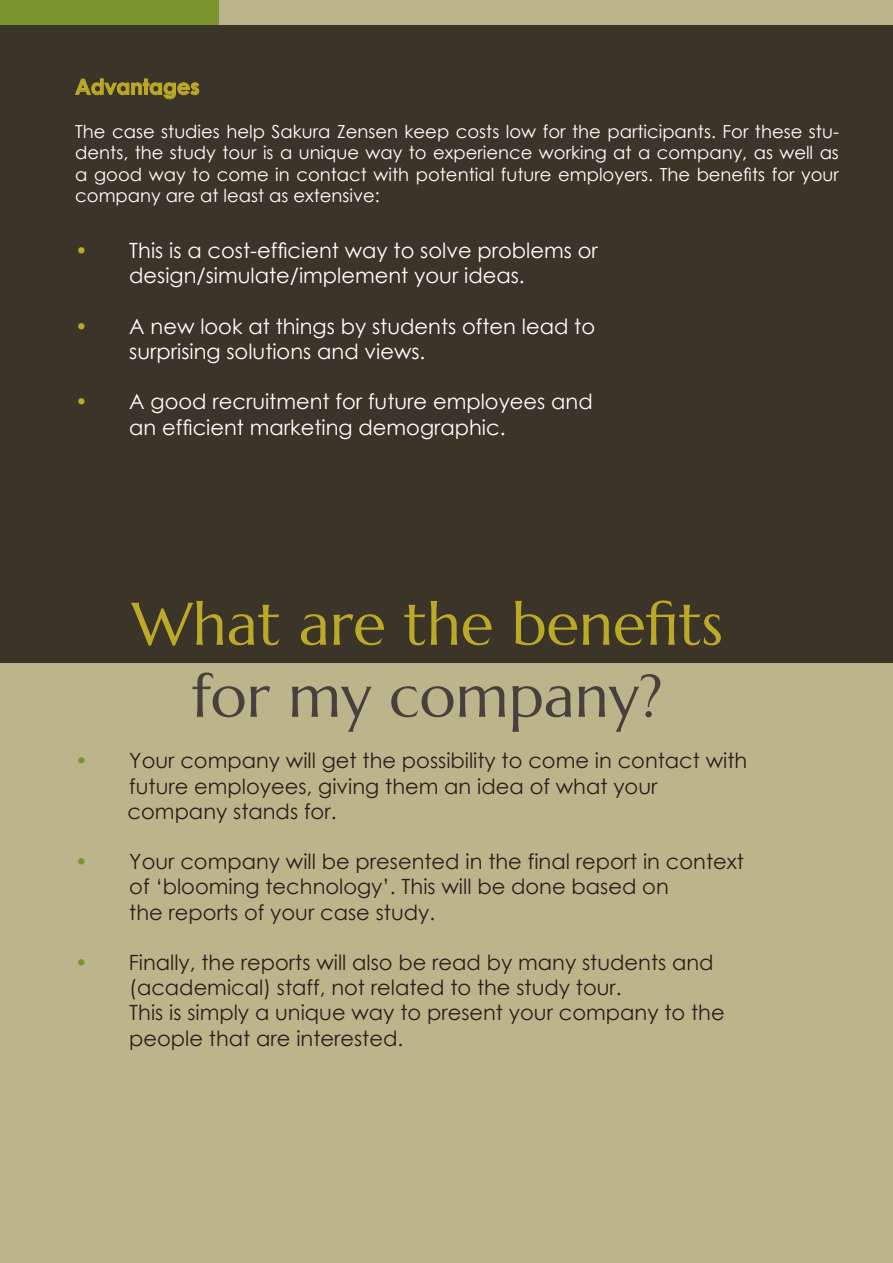
<style>
.page{position:relative;width:893px;height:1263px;background:#fff}
.page>*{position:absolute;margin:0;border:0;box-sizing:border-box;transform-origin:0 0}
.t1{font:60px/72px "Marcellus";color:#bda928;text-align:center}
.t2{font:21px/25.2px "Century Gothic";color:#271f1a}
.t3{font:21px/25.2px "Century Gothic";color:#fff}
.t4{font:700 21px "Century Gothic";color:#bda928}
.t5{font:18px/21.6px "Century Gothic";color:#fff;text-align:justify}
.s1{color:#bda928}
.s2{color:#47403c}
.s3{color:#7a942e}
</style>
<div class="page">
<div style="left:218px;top:0;width:675px;height:25px;background:#bcb58c"></div>
<div style="left:0;top:0;width:218px;height:25px;background:#7a942e"></div>
<div style="left:0;top:25px;width:893px;height:638px;background:#3b3429"></div>
<div style="left:0;top:663px;width:893px;height:600px;background:#bcb58c"></div>
<svg style="left:75px;top:78px;width:125px;height:22px"></svg>
<p class="t4" style="left:75px;top:71px;width:126px">Advantages</p>
<p class="t5" style="left:75px;top:120px;width:765px">The case studies help Sakura Zensen keep costs low for the participants. For these stu&shy;dents, the study tour is a unique way to experience working at a company, as well as a good way to come in contact with potential future employers. The benefits for your company are at least as extensive:</p>
<p class="t3" style="left:129px;top:238px;width:470px;text-indent:-54px"><span class="s1">•</span> This is a cost-efficient way to solve problems or design/simulate/implement your ideas.</p>
<p class="t3" style="left:129px;top:313px;width:467px;text-indent:-54px"><span class="s1">•</span> A new look at things by students often lead to surprising solutions and views.</p>
<p class="t3" style="left:129px;top:389px;width:465px;text-indent:-54px"><span class="s1">•</span> A good recruitment for future employees and an efficient marketing demographic.</p>
<p class="t1" style="left:132px;top:588px;width:593px">What are the benefits <span class="s2">for my company?</span></p>
<p class="t2" style="left:128px;top:748px;width:621px;text-indent:-52px"><span class="s3">•</span> Your company will get the possibility to come in contact with future employees, giving them an idea of what your company stands for.</p>
<p class="t2" style="left:129px;top:849px;width:616px;text-indent:-54px"><span class="s3">•</span> Your company will be presented in the final report in context of ‘blooming technology’. This will be done based on<br>the reports of your case study.</p>
<p class="t2" style="left:129px;top:949px;width:586px;text-indent:-54px"><span class="s3">•</span> Finally, the reports will also be read by many students and (academical) staff, not related to the study tour.</p>
<p class="t2" style="left:129px;top:1000px;width:597px">This is simply a unique way to present your company to the people that are interested.</p>
</div>
